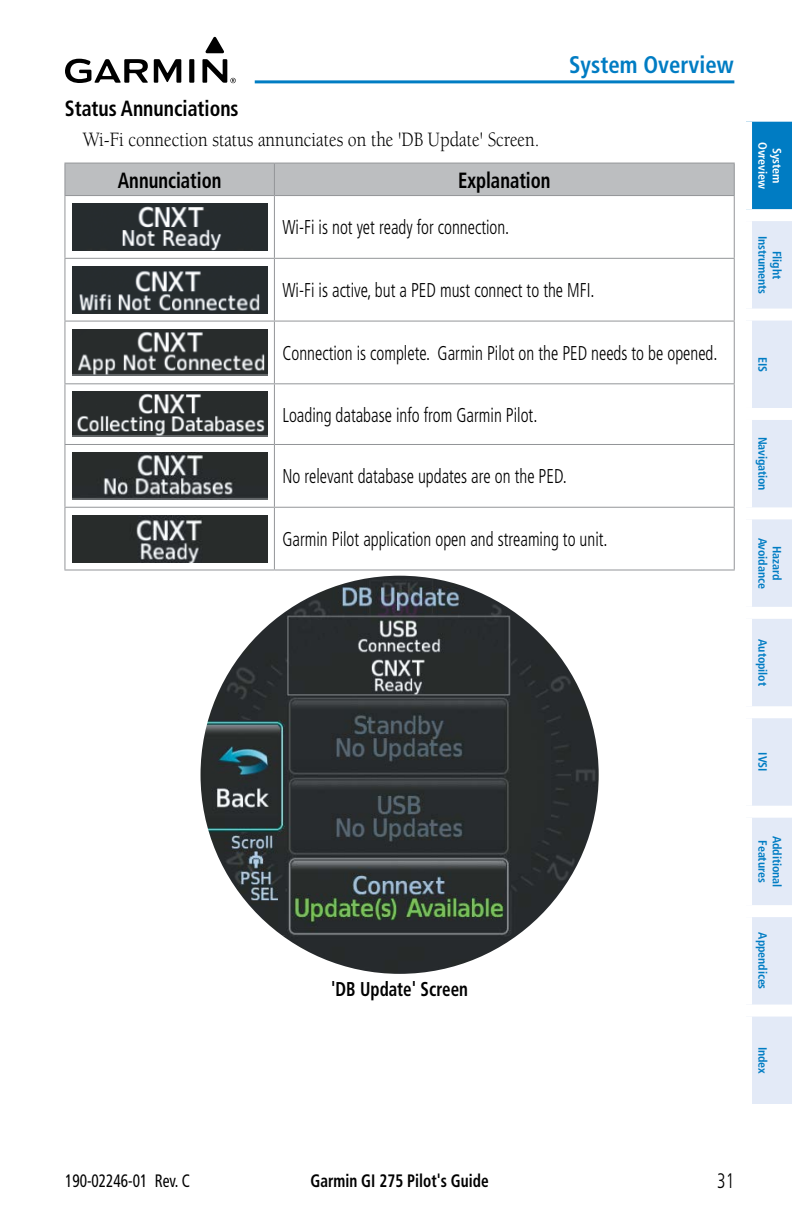
<style>
.page{position:relative;width:792px;height:1224px;background:#fff}
.page>*{position:absolute;margin:0;border:0;box-sizing:border-box;transform-origin:0 0}
.t1{font:700 condensed 24px "Frutiger";color:#007cc3;scale:.95 1}
.Table_Title_Centered{font:700 condensed 22px "Frutiger";color:#000;scale:.85 1}
.Heading_3_CRG{font:700 condensed 22px "Frutiger";color:#000;scale:.9 1}
.Text_3_CRG{font:21px "Berkeley";color:#000;scale:.85 1}
.t2{font:300 condensed 21px "Frutiger";color:#000;scale:.85 1}
.Table_Entry_Left_CRG{font:300 condensed 20px "Frutiger";color:#000;scale:.85 1}
.Caption_CRG{font:700 condensed 20px "Frutiger";color:#000;scale:.85 1}
.t3{font:700 condensed 18px "Frutiger";color:#000;scale:.85 1}
.t4{font:condensed 18px "Frutiger";color:#000;scale:.85 1}
.t5{font:700 condensed 12px/14.4px "Frutiger";letter-spacing:-.01em;color:#007cc3;text-align:center}
.t6{font:700 condensed 12px/14.4px "Frutiger";letter-spacing:-.01em;color:#fff;text-align:center}
</style>
<div class="page">
<div style="left:746px;top:116px;width:46px;height:99px;background:#007cc3"></div>
<div style="left:752px;top:221px;width:40px;height:883px;background:#e3eaf7"></div>
<div style="left:740px;top:110px;width:52px;height:12px;background:#fff"></div>
<div style="left:740px;top:122px;width:12px;height:87px;background:#fff"></div>
<div style="left:740px;top:209px;width:52px;height:12px;background:#fff"></div>
<div style="left:740px;top:309px;width:52px;height:12px;background:#fff"></div>
<div style="left:740px;top:408px;width:52px;height:12px;background:#fff"></div>
<div style="left:740px;top:507px;width:52px;height:12px;background:#fff"></div>
<div style="left:740px;top:607px;width:52px;height:12px;background:#fff"></div>
<div style="left:740px;top:706px;width:52px;height:12px;background:#fff"></div>
<div style="left:740px;top:806px;width:52px;height:12px;background:#fff"></div>
<div style="left:740px;top:905px;width:52px;height:12px;background:#fff"></div>
<div style="left:740px;top:1005px;width:52px;height:12px;background:#fff"></div>
<div style="left:65px;top:164px;width:669px;height:31px;background:#bcbec0"></div>
<hr style="left:64px;top:163px;width:210px;height:1px;background:#939598">
<hr style="left:64px;top:164px;width:1px;height:31px;background:#939598">
<hr style="left:274px;top:163px;width:461px;height:1px;background:#939598">
<hr style="left:274px;top:164px;width:1px;height:31px;background:#939598">
<hr style="left:734px;top:164px;width:1px;height:31px;background:#939598">
<hr style="left:64px;top:195px;width:210px;height:1px;background:#939598">
<hr style="left:64px;top:196px;width:1px;height:62px;background:#939598">
<hr style="left:274px;top:195px;width:461px;height:1px;background:#939598">
<hr style="left:274px;top:196px;width:1px;height:62px;background:#939598">
<hr style="left:734px;top:196px;width:1px;height:62px;background:#939598">
<hr style="left:64px;top:258px;width:210px;height:1px;background:#939598">
<hr style="left:64px;top:259px;width:1px;height:62px;background:#939598">
<hr style="left:274px;top:258px;width:461px;height:1px;background:#939598">
<hr style="left:274px;top:259px;width:1px;height:62px;background:#939598">
<hr style="left:734px;top:259px;width:1px;height:62px;background:#939598">
<hr style="left:64px;top:321px;width:210px;height:1px;background:#939598">
<hr style="left:64px;top:322px;width:1px;height:61px;background:#939598">
<hr style="left:274px;top:321px;width:461px;height:1px;background:#939598">
<hr style="left:274px;top:322px;width:1px;height:61px;background:#939598">
<hr style="left:734px;top:322px;width:1px;height:61px;background:#939598">
<hr style="left:64px;top:383px;width:210px;height:1px;background:#939598">
<hr style="left:64px;top:384px;width:1px;height:60px;background:#939598">
<hr style="left:274px;top:383px;width:461px;height:1px;background:#939598">
<hr style="left:274px;top:384px;width:1px;height:60px;background:#939598">
<hr style="left:734px;top:384px;width:1px;height:60px;background:#939598">
<hr style="left:64px;top:444px;width:210px;height:1px;background:#939598">
<hr style="left:64px;top:445px;width:1px;height:62px;background:#939598">
<hr style="left:274px;top:444px;width:461px;height:1px;background:#939598">
<hr style="left:274px;top:445px;width:1px;height:62px;background:#939598">
<hr style="left:734px;top:445px;width:1px;height:62px;background:#939598">
<hr style="left:64px;top:507px;width:210px;height:1px;background:#939598">
<hr style="left:64px;top:508px;width:1px;height:62px;background:#939598">
<hr style="left:274px;top:507px;width:461px;height:1px;background:#939598">
<hr style="left:274px;top:508px;width:1px;height:62px;background:#939598">
<hr style="left:734px;top:508px;width:1px;height:62px;background:#939598">
<hr style="left:64px;top:570px;width:210px;height:1px;background:#939598">
<hr style="left:274px;top:570px;width:461px;height:1px;background:#939598">
<img style="left:72px;top:204px;width:195px;height:46px">
<img style="left:72px;top:266px;width:195px;height:47px">
<img style="left:72px;top:329px;width:195px;height:47px">
<img style="left:72px;top:392px;width:195px;height:44px">
<img style="left:72px;top:452px;width:195px;height:47px">
<img style="left:72px;top:515px;width:195px;height:47px">
<img style="left:201px;top:576px;width:398px;height:398px;border-radius:199px">
<hr style="left:255px;top:80px;width:479px;height:3px;background:#007dc3">
<svg style="left:205px;top:37px;width:19px;height:16px"></svg>
<svg style="left:65px;top:59px;width:171px;height:24px"></svg>
<p class="Heading_3_CRG" style="left:65px;top:95px;width:195px">Status Annunciations</p>
<p class="Text_3_CRG" style="left:83px;top:128px;width:539px">Wi-Fi connection status annunciates on the 'DB Update' Screen.</p>
<p class="Table_Title_Centered" style="left:118px;top:167px;width:123px">Annunciation</p>
<p class="Table_Title_Centered" style="left:458px;top:167px;width:110px">Explanation</p>
<p class="Table_Entry_Left_CRG" style="left:282px;top:216px;width:269px">Wi-Fi is not yet ready for connection.</p>
<p class="t1" style="left:569px;top:51px;width:175px">System Overview</p>
<p class="Table_Entry_Left_CRG" style="left:282px;top:279px;width:369px">Wi-Fi is active, but a PED must connect to the MFI.</p>
<p class="Table_Entry_Left_CRG" style="left:282px;top:342px;width:513px">Connection is complete. Garmin Pilot on the PED needs to be opened.</p>
<p class="Table_Entry_Left_CRG" style="left:282px;top:403px;width:302px">Loading database info from Garmin Pilot.</p>
<p class="Table_Entry_Left_CRG" style="left:282px;top:465px;width:336px">No relevant database updates are on the PED.</p>
<p class="Table_Entry_Left_CRG" style="left:282px;top:528px;width:384px">Garmin Pilot application open and streaming to unit.</p>
<p class="t6" style="left:784px;top:142px;width:48px;rotate:90deg">System<br>Ovreview</p>
<p class="t5" style="left:784px;top:236px;width:60px;rotate:90deg">Flight<br>Instruments</p>
<p class="t5" style="left:770px;top:357px;width:17px;rotate:90deg">EIS</p>
<p class="t5" style="left:770px;top:437px;width:56px;rotate:90deg">Navigation</p>
<p class="t5" style="left:784px;top:538px;width:53px;rotate:90deg">Hazard<br>Avoidance</p>
<p class="t5" style="left:770px;top:639px;width:48px;rotate:90deg">Autopilot</p>
<p class="Caption_CRG" style="left:331px;top:977px;width:163px">'DB Update' Screen</p>
<p class="t5" style="left:770px;top:752px;width:21px;rotate:90deg">IVSI</p>
<p class="t5" style="left:784px;top:836px;width:53px;rotate:90deg">Additional<br>Features</p>
<p class="t5" style="left:770px;top:932px;width:58px;rotate:90deg">Appendices</p>
<p class="t5" style="left:770px;top:1047px;width:29px;rotate:90deg">Index</p>
<p class="t4" style="left:65px;top:1171px;width:149px">190-02246-01 Rev. C</p>
<p class="t3" style="left:311px;top:1171px;width:211px">Garmin GI 275 Pilot's Guide</p>
<p class="t2" style="left:717px;top:1169px;width:22px">31</p>
</div>
